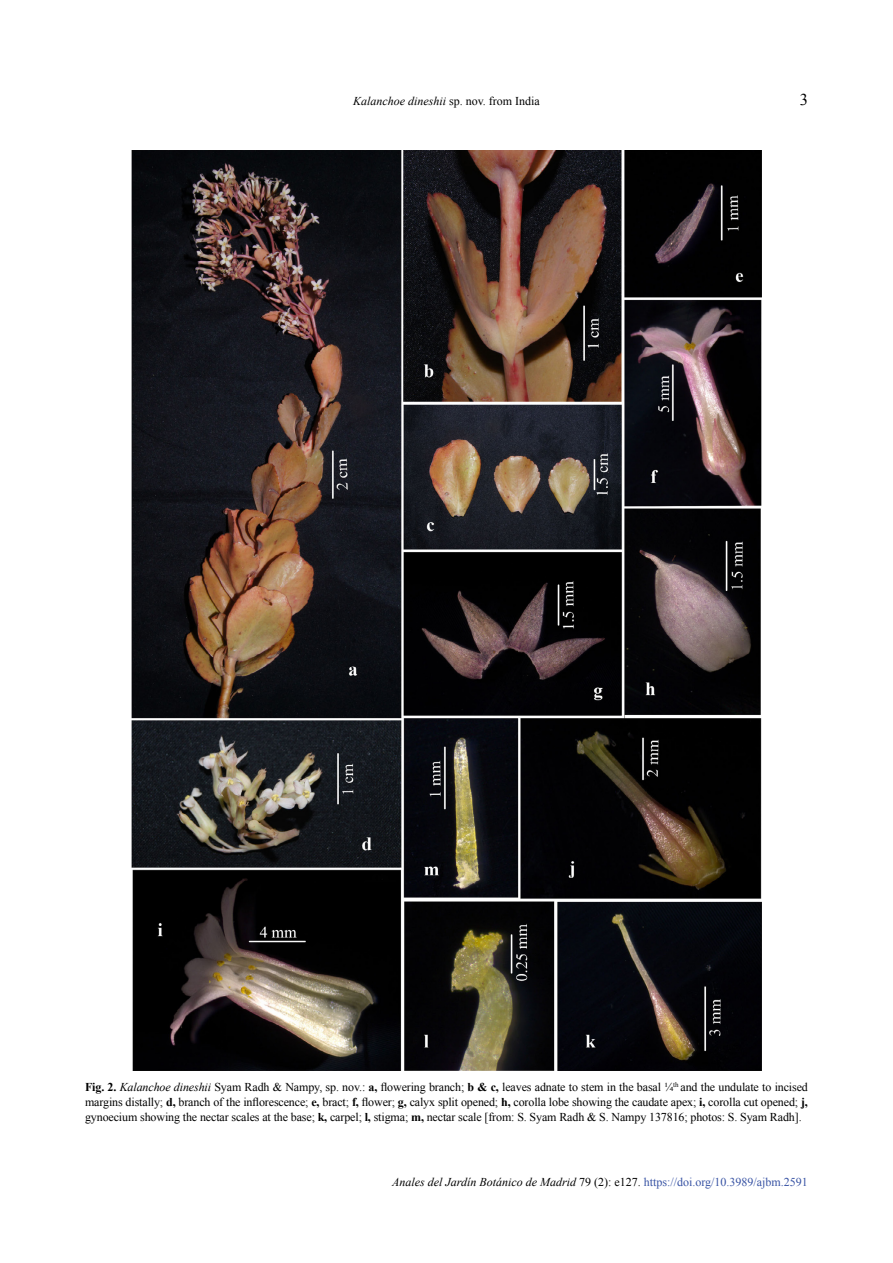
<style>
.page{position:relative;width:893px;height:1263px;background:#fff}
.page>*{position:absolute;margin:0;border:0;box-sizing:border-box;transform-origin:0 0}
.t1{font:16.5px "Times New Roman";color:#000}
.Pie_de_foto{font:12px/15px "Times New Roman";letter-spacing:-.01em;color:#000;text-align:justify}
.t2{font:12px "Times New Roman";color:#3853a4}
.t3{font:italic 12px "Times New Roman";color:#000}
.s1{font-style:normal}
.s2{font-weight:700}
.s3{font-style:italic}
.s4{font-style:italic;color:#000}
.s5{color:#000}
</style>
<div class="page">
<img style="left:132px;top:151px;width:629px;height:920px">
<p class="t3" style="left:353px;top:93px;width:188px">Kalanchoe dineshii <span class="s1">sp. nov. from India</span></p>
<h1 class="t1" style="left:800px;top:89px;width:10px">3</h1>
<p class="Pie_de_foto" style="left:85px;top:1079px;width:724px"><span class="s2">Fig. 2.</span> <span class="s3">Kalanchoe dineshii</span> Syam Radh &amp; Nampy, sp. nov.: <span class="s2">a,</span> flowering branch; <span class="s2">b &amp; c,</span> leaves adnate to stem in the basal ¼<sup>th</sup> and the undulate to incised margins distally; <span class="s2">d,</span> branch of the inflorescence; <span class="s2">e,</span> bract; <span class="s2">f,</span> flower; <span class="s2">g,</span> calyx split opened; <span class="s2">h,</span> corolla lobe showing the caudate apex; <span class="s2">i,</span> corolla cut opened; <span class="s2">j, </span>gynoecium showing the nectar scales at the base; <span class="s2">k,</span> carpel; <span class="s2">l,</span> stigma; <span class="s2">m,</span> nectar scale [from: S. Syam Radh &amp; S. Nampy 137816; photos: S. Syam Radh].</p>
<p class="t2" style="left:392px;top:1174px;width:417px"><span class="s4">Anales del Jardín Botánico de Madrid</span> <span class="s5">79 (2): e127.</span> https://doi.org/10.3989/ajbm.2591</p>
</div>
